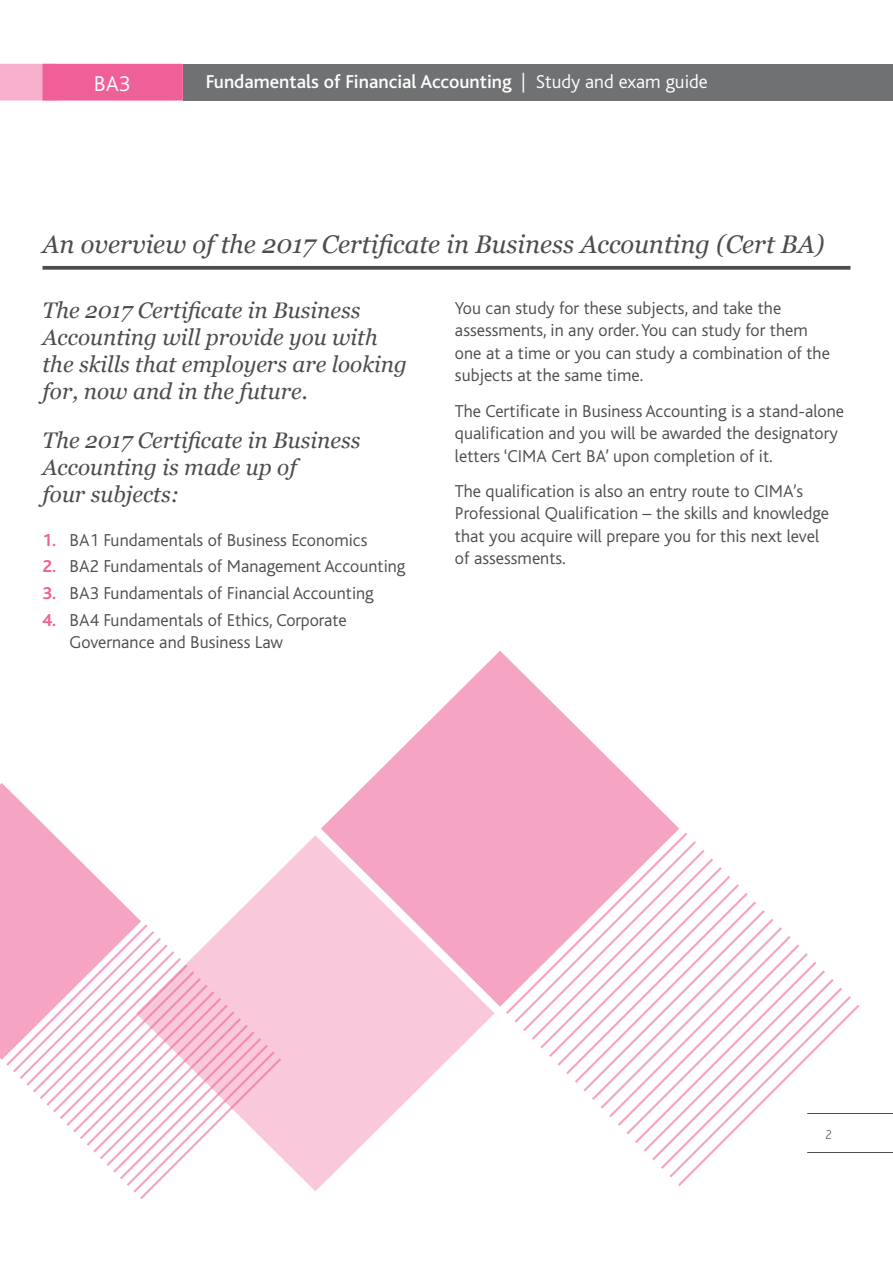
<style>
.page{position:relative;width:893px;height:1263px;background:#fff}
.page>*{position:absolute;margin:0;border:0;box-sizing:border-box;transform-origin:0 0}
.t1{font:italic 25.5px "Georgia";color:#4d4d4f}
.t2{font:italic 22.5px/27px "Georgia";color:#4d4d4f}
.t3{font:300 22.5px "Bliss";color:#fff}
.t4{font:500 19.5px "Bliss";color:#fff}
.t5{font:300 18px/22.5px "Bliss";color:#4d4d4f}
.t6{font:200 13.5px "Bliss";color:#4d4d4f}
.s1{font-weight:300}
.s2{font-weight:700;color:#f06098}
</style>
<div class="page">
<svg style="left:43px;top:266px;width:807px;height:4px;background:#5a5a5c"></svg>
<svg style="left:321px;top:651px;width:358px;height:356px;fill:#f6a4c4"></svg>
<svg style="left:228px;top:835px;width:267px;height:356px;fill:#f9c8db"></svg>
<svg style="left:504px;top:830px;width:356px;height:356px"></svg>
<svg style="left:0;top:783px;width:141px;height:277px"></svg>
<svg style="left:4px;top:922px;width:280px;height:278px"></svg>
<hr style="left:807px;top:1113px;width:86px;height:1px;background:#4d4d4f">
<hr style="left:807px;top:1152px;width:86px;height:1px;background:#4d4d4f">
<div style="left:183px;top:64px;width:710px;height:37px;background:#707172"></div>
<div style="left:0;top:64px;width:57px;height:37px;background:#f7afcb"></div>
<div style="left:43px;top:64px;width:140px;height:37px;background:#f06098"></div>
<p class="t3" style="left:94px;top:72px;width:38px">BA3</p>
<p class="t4" style="left:206px;top:72px;width:504px">Fundamentals of Financial Accounting <span class="s1">| Study and exam guide</span></p>
<h1 class="t1" style="left:43px;top:226px;width:783px">An overview of the 2017 Certificate in Business Accounting (Cert BA)</h1>
<p class="t2" style="left:43px;top:296px;width:366px">The 2017 Certificate in Business<br>Accounting will provide you with the skills that employers are looking for, now and in the future.</p>
<p class="t2" style="left:43px;top:426px;width:320px">The 2017 Certificate in Business<br>Accounting is made up of<br>four subjects:</p>
<p class="t5" style="left:43px;top:529px;width:326px"><span class="s2">1.</span> BA1 Fundamentals of Business Economics</p>
<p class="t5" style="left:43px;top:555px;width:364px"><span class="s2">2.</span> BA2 Fundamentals of Management Accounting</p>
<p class="t5" style="left:43px;top:582px;width:333px"><span class="s2">3.</span> BA3 Fundamentals of Financial Accounting</p>
<p class="t5" style="left:70px;top:609px;width:279px;text-indent:-27px"><span class="s2">4.</span> BA4 Fundamentals of Ethics, Corporate<br>Governance and Business Law</p>
<p class="t5" style="left:455px;top:297px;width:376px">You can study for these subjects, and take the assessments, in any order. You can study for them one at a time or you can study a combination of the subjects at the same time.</p>
<p class="t5" style="left:455px;top:400px;width:391px">The Certificate in Business Accounting is a stand-alone qualification and you will be awarded the designatory letters ‘CIMA Cert BA’ upon completion of it.</p>
<p class="t5" style="left:455px;top:480px;width:376px">The qualification is also an entry route to CIMA’s Professional Qualification – the skills and knowledge that you acquire will prepare you for this next level of assessments.</p>
<p class="t6" style="left:825px;top:1128px;width:8px">2</p>
</div>
